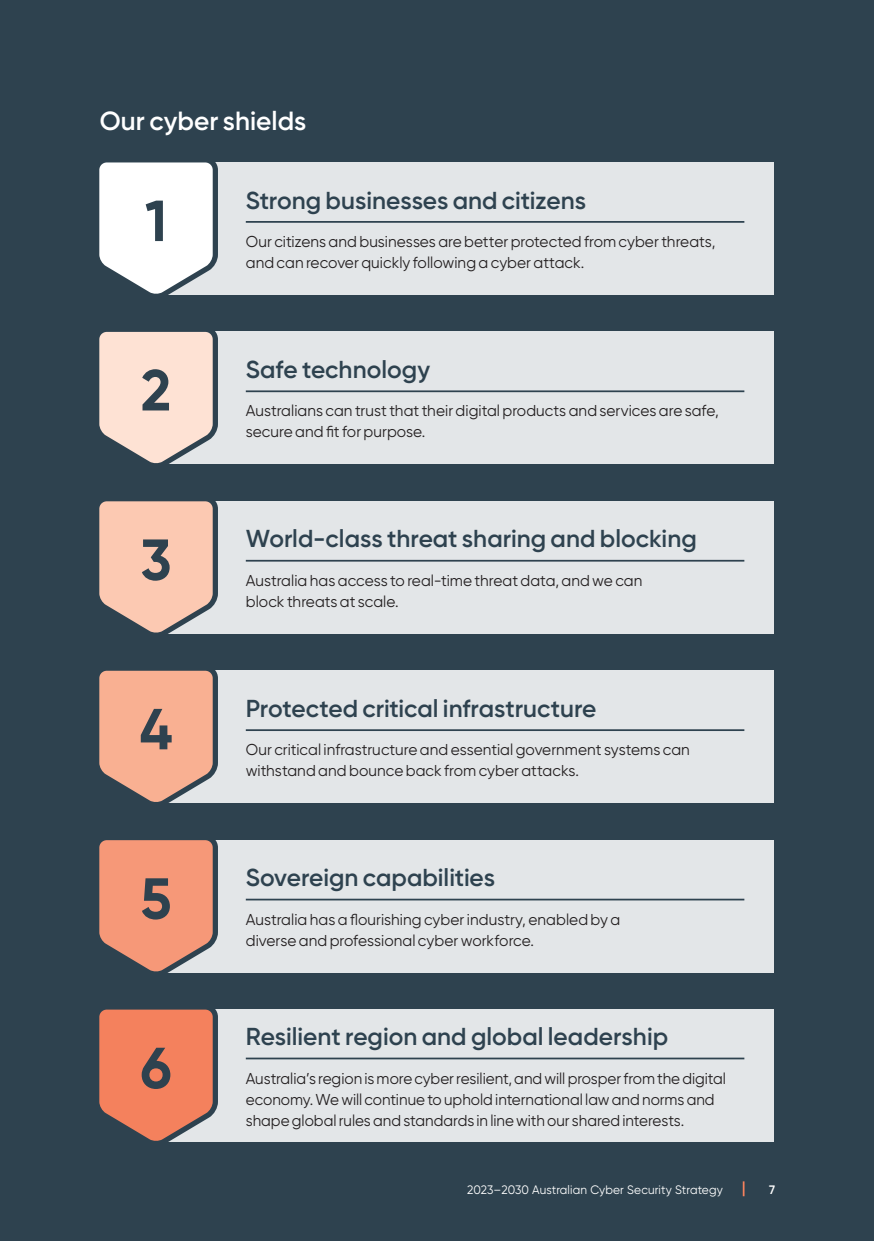
<style>
.page{position:relative;width:874px;height:1241px;background:#fff}
.page>*{position:absolute;margin:0;border:0;box-sizing:border-box;transform-origin:0 0}
.Body{font:700 57.75px "Gilroy";color:#2e424f}
.Heading_3{font:600 26.25px "Gilroy";color:#fff}
.Heading_4{font:600 24.5px "Gilroy";color:#2e424f}
.Body-2{font:15.75px/21px "Gilroy";color:#231f20}
.t1{font:12.25px "Gilroy";letter-spacing:.01em;color:#fff}
.t2{font:600 12.25px "Gilroy";color:#fff}
</style>
<div class="page">
<div style="left:0;top:0;width:873px;height:1240px;background:#2e424f"></div>
<div style="left:156px;top:162px;width:617px;height:132px;background:#e3e6e8"></div>
<hr style="left:246px;top:221px;width:498px;height:2px;background:#2e424f">
<svg style="left:99px;top:162px;width:121px;height:133px;background:#e4e7e8"></svg>
<div style="left:156px;top:332px;width:617px;height:132px;background:#e3e6e8"></div>
<hr style="left:246px;top:390px;width:498px;height:2px;background:#2e424f">
<svg style="left:99px;top:331px;width:121px;height:133px;background:#e3cfc5"></svg>
<div style="left:156px;top:501px;width:617px;height:132px;background:#e3e6e8"></div>
<hr style="left:246px;top:559px;width:498px;height:2px;background:#2e424f">
<svg style="left:99px;top:501px;width:121px;height:133px"></svg>
<div style="left:126px;top:533px;width:60px;height:62px;background:#fcc9b2"></div>
<div style="left:156px;top:670px;width:617px;height:132px;background:#e3e6e8"></div>
<hr style="left:246px;top:729px;width:498px;height:2px;background:#2e424f">
<svg style="left:99px;top:670px;width:121px;height:133px"></svg>
<div style="left:126px;top:703px;width:60px;height:62px;background:#f9b092"></div>
<div style="left:156px;top:840px;width:617px;height:132px;background:#e3e6e8"></div>
<hr style="left:246px;top:898px;width:498px;height:2px;background:#2e424f">
<svg style="left:99px;top:840px;width:121px;height:133px"></svg>
<div style="left:126px;top:872px;width:60px;height:62px;background:#f69878"></div>
<div style="left:156px;top:1009px;width:617px;height:132px;background:#e3e6e8"></div>
<hr style="left:246px;top:1057px;width:498px;height:2px;background:#2e424f">
<svg style="left:99px;top:1009px;width:121px;height:133px"></svg>
<div style="left:126px;top:1041px;width:60px;height:62px;background:#f4815d"></div>
<svg style="left:742px;top:1181px;width:2px;height:14px"></svg>
<p class="Heading_3" style="left:100px;top:105px;width:208px">Our cyber shields</p>
<p class="Body" style="left:145px;top:185px;width:23px">1</p>
<p class="Body" style="left:141px;top:354px;width:32px">2</p>
<p class="Body" style="left:140px;top:523px;width:32px">3</p>
<p class="Body" style="left:139px;top:693px;width:34px">4</p>
<p class="Body" style="left:140px;top:862px;width:33px">5</p>
<p class="Body" style="left:140px;top:1031px;width:33px">6</p>
<p class="Heading_4" style="left:246px;top:185px;width:341px">Strong businesses and citizens</p>
<p class="Body-2" style="left:246px;top:231px;width:471px">Our citizens and businesses are better protected from cyber threats, and can recover quickly following a cyber attack.</p>
<p class="Heading_4" style="left:246px;top:354px;width:186px">Safe technology</p>
<p class="Body-2" style="left:246px;top:400px;width:474px">Australians can trust that their digital products and services are safe, secure and fit for purpose.</p>
<p class="Heading_4" style="left:246px;top:523px;width:452px">World-class threat sharing and blocking</p>
<p class="Body-2" style="left:246px;top:569px;width:398px">Australia has access to real-time threat data, and we can block threats at scale.</p>
<p class="Heading_4" style="left:246px;top:693px;width:352px">Protected critical infrastructure</p>
<p class="Body-2" style="left:246px;top:739px;width:445px">Our critical infrastructure and essential government systems can withstand and bounce back from cyber attacks.</p>
<p class="Heading_4" style="left:246px;top:862px;width:251px">Sovereign capabilities</p>
<p class="Body-2" style="left:246px;top:908px;width:376px">Australia has a flourishing cyber industry, enabled by a diverse and professional cyber workforce.</p>
<p class="Heading_4" style="left:246px;top:1021px;width:423px">Resilient region and global leadership</p>
<p class="Body-2" style="left:246px;top:1067px;width:481px">Australia’s region is more cyber resilient, and will prosper from the digital economy. We will continue to uphold international law and norms and shape global rules and standards in line with our shared interests.</p>
<p class="t1" style="left:467px;top:1181px;width:257px">2023–2030 Australian Cyber Security Strategy</p>
<p class="t2" style="left:768px;top:1181px;width:8px">7</p>
</div>
